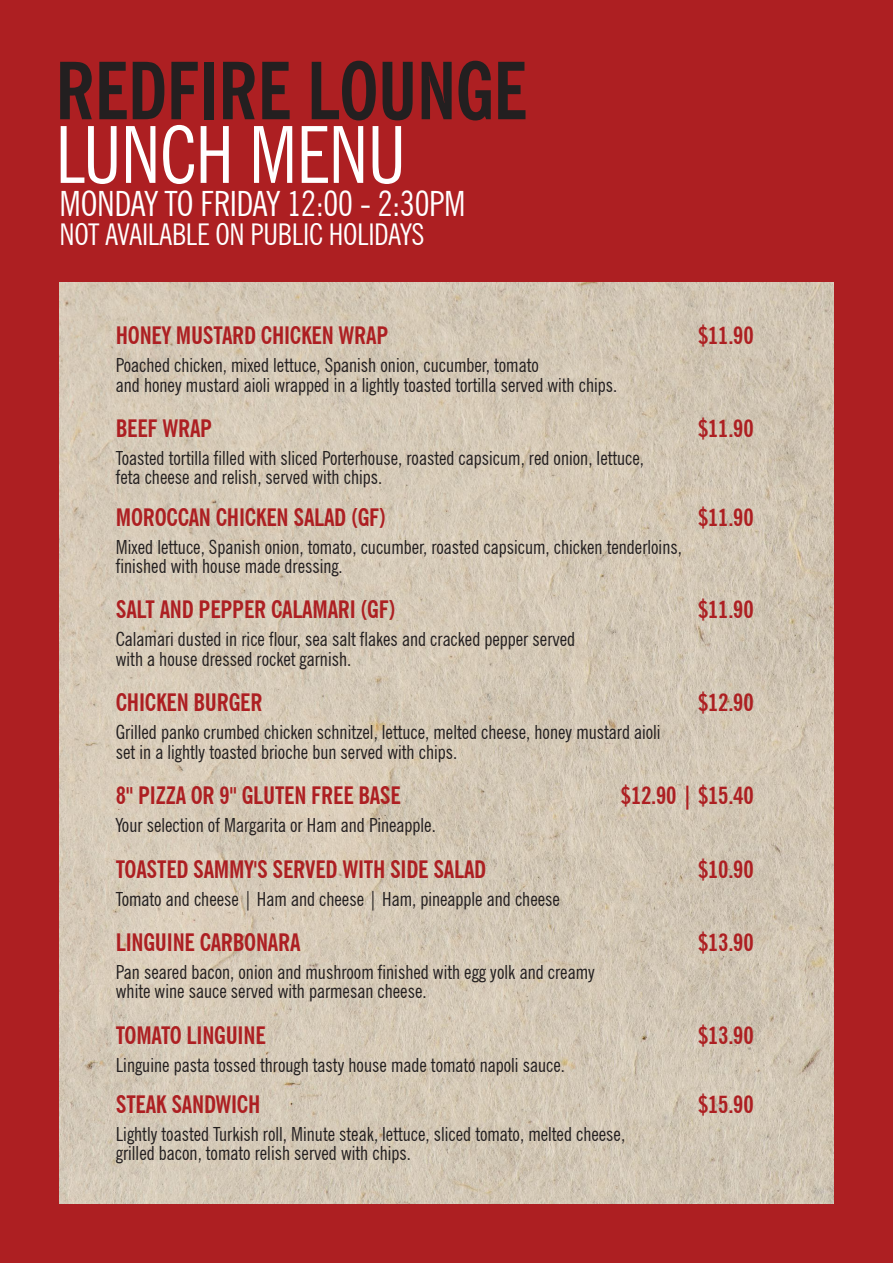
<style>
.page{position:relative;width:893px;height:1263px;background:#ad1f22}
.page>*{position:absolute;margin:0;border:0;box-sizing:border-box;transform-origin:0 0}
.t1{font:700 condensed 78.6px "News Gothic BT";letter-spacing:-.01em;color:#231f20}
.t2{font:condensed 78.6px "News Gothic BT";letter-spacing:-.01em;color:#fff}
.t3{font:condensed 34.95px "News Gothic BT";letter-spacing:-.01em;color:#fff}
.t4{font:condensed 30px "News Gothic BT";letter-spacing:-.01em;color:#fff}
.t5{font:700 condensed 24px "News Gothic BT";letter-spacing:-.01em;color:#ad1f22}
.t6{font:condensed 19.5px/19.5px "News Gothic BT";color:#231f20}
</style>
<div class="page">
<img style="left:60px;top:283px;width:773px;height:920px">
<h1 class="t1" style="left:55px;top:43px;width:474px">REDFIRE LOUNGE</h1>
<h1 class="t2" style="left:55px;top:107px;width:352px">LUNCH MENU</h1>
<h2 class="t3" style="left:60px;top:182px;width:408px">MONDAY TO FRIDAY 12:00 - 2:30PM</h2>
<h3 class="t4" style="left:60px;top:216px;width:366px">NOT AVAILABLE ON PUBLIC HOLIDAYS</h3>
<p class="t5" style="left:116px;top:321px;width:274px">HONEY MUSTARD CHICKEN WRAP</p>
<p class="t5" style="left:698px;top:321px;width:57px">$11.90</p>
<p class="t6" style="left:116px;top:355px;width:503px">Poached chicken, mixed lettuce, Spanish onion, cucumber, tomato<br>and honey mustard aioli wrapped in a lightly toasted tortilla served with chips.</p>
<p class="t5" style="left:116px;top:414px;width:98px">BEEF WRAP</p>
<p class="t5" style="left:698px;top:414px;width:57px">$11.90</p>
<p class="t6" style="left:116px;top:448px;width:530px">Toasted tortilla filled with sliced Porterhouse, roasted capsicum, red onion, lettuce, feta cheese and relish, served with chips.</p>
<p class="t5" style="left:116px;top:502px;width:272px">MOROCCAN CHICKEN SALAD (GF)</p>
<p class="t5" style="left:698px;top:502px;width:57px">$11.90</p>
<p class="t6" style="left:116px;top:537px;width:567px">Mixed lettuce, Spanish onion, tomato, cucumber, roasted capsicum, chicken tenderloins, finished with house made dressing.</p>
<p class="t5" style="left:116px;top:595px;width:281px">SALT AND PEPPER CALAMARI (GF)</p>
<p class="t5" style="left:698px;top:595px;width:57px">$11.90</p>
<p class="t6" style="left:116px;top:630px;width:461px">Calamari dusted in rice flour, sea salt flakes and cracked pepper served with a house dressed rocket garnish.</p>
<p class="t5" style="left:116px;top:688px;width:148px">CHICKEN BURGER</p>
<p class="t5" style="left:698px;top:688px;width:57px">$12.90</p>
<p class="t6" style="left:116px;top:722px;width:546px">Grilled panko crumbed chicken schnitzel, lettuce, melted cheese, honey mustard aioli set in a lightly toasted brioche bun served with chips.</p>
<p class="t5" style="left:116px;top:781px;width:287px">8" PIZZA OR 9" GLUTEN FREE BASE</p>
<p class="t5" style="left:621px;top:781px;width:134px">$12.90 | $15.40</p>
<p class="t6" style="left:116px;top:815px;width:321px">Your selection of Margarita or Ham and Pineapple.</p>
<p class="t5" style="left:116px;top:854px;width:372px">TOASTED SAMMY'S SERVED WITH SIDE SALAD</p>
<p class="t5" style="left:698px;top:854px;width:57px">$10.90</p>
<p class="t6" style="left:116px;top:889px;width:446px">Tomato and cheese | Ham and cheese | Ham, pineapple and cheese</p>
<p class="t5" style="left:116px;top:928px;width:186px">LINGUINE CARBONARA</p>
<p class="t5" style="left:698px;top:928px;width:57px">$13.90</p>
<p class="t6" style="left:116px;top:962px;width:480px">Pan seared bacon, onion and mushroom finished with egg yolk and creamy white wine sauce served with parmesan cheese.</p>
<p class="t5" style="left:116px;top:1020px;width:151px">TOMATO LINGUINE</p>
<p class="t5" style="left:698px;top:1020px;width:57px">$13.90</p>
<p class="t6" style="left:116px;top:1055px;width:451px">Linguine pasta tossed through tasty house made tomato napoli sauce.</p>
<p class="t5" style="left:116px;top:1089px;width:146px">STEAK SANDWICH</p>
<p class="t5" style="left:698px;top:1089px;width:57px">$15.90</p>
<p class="t6" style="left:116px;top:1124px;width:511px">Lightly toasted Turkish roll, Minute steak, lettuce, sliced tomato, melted cheese, grilled bacon, tomato relish served with chips.</p>
</div>
